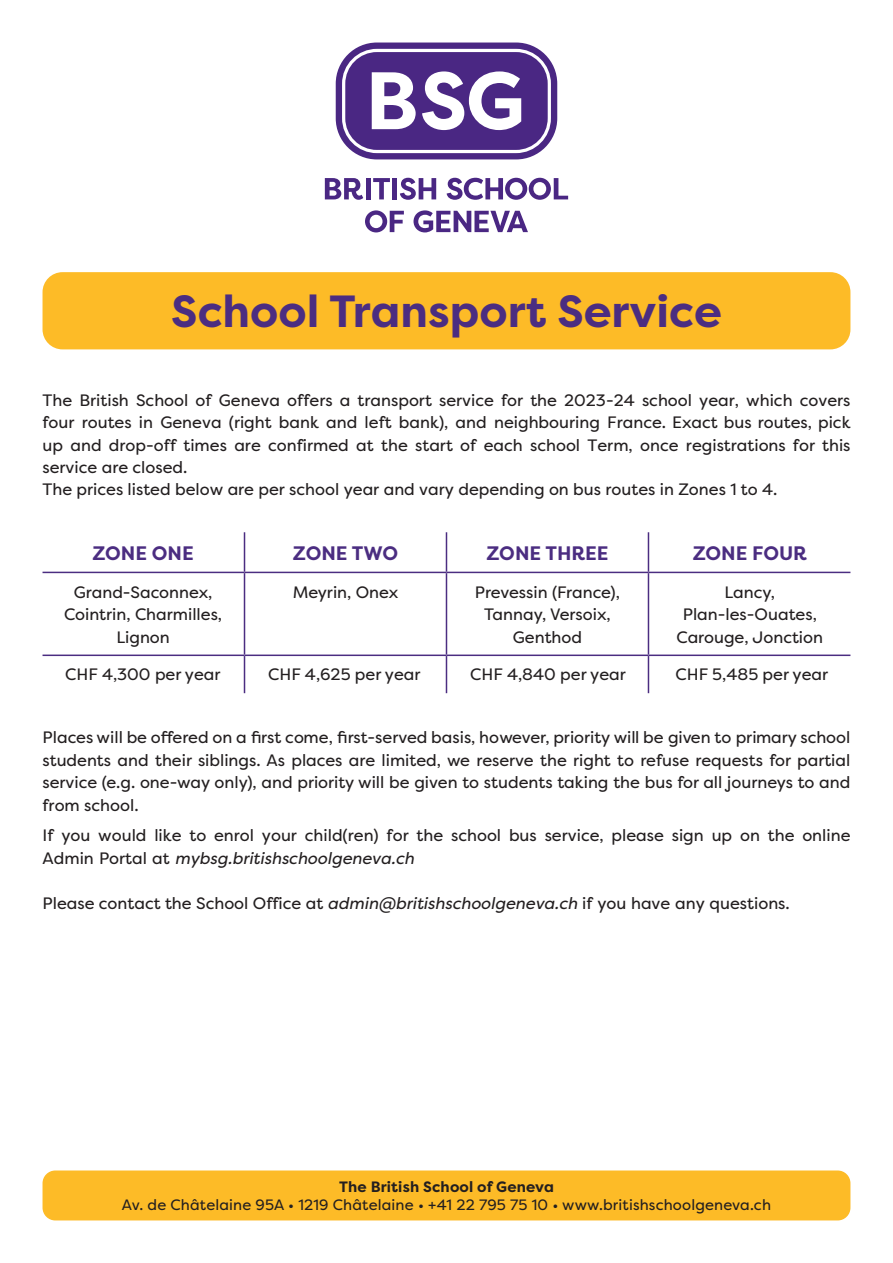
<style>
.page{position:relative;width:893px;height:1263px;background:#fff}
.page>*{position:absolute;margin:0;border:0;box-sizing:border-box;transform-origin:0 0}
.t1{font:700 45px "Filson Pro";color:#4b2d81}
.t2{font:700 19.5px "Filson Pro";color:#4b2d81}
.t3{font:16.5px/22.5px "Filson Pro";color:#231f20}
.t4{font:15px "Filson Pro";letter-spacing:.01em;color:#231f20}
.t5{font:700 15px "Filson Pro";letter-spacing:.01em;color:#231f20}
.s1{font-style:italic}
</style>
<div class="page">
<hr style="left:244px;top:532px;width:1px;height:40px;background:#4b2d81">
<hr style="left:446px;top:532px;width:1px;height:40px;background:#4b2d81">
<hr style="left:648px;top:532px;width:1px;height:40px;background:#4b2d81">
<hr style="left:43px;top:572px;width:201px;height:1px;background:#4b2d81">
<hr style="left:244px;top:572px;width:202px;height:1px;background:#4b2d81">
<hr style="left:244px;top:573px;width:1px;height:81px;background:#4b2d81">
<hr style="left:446px;top:572px;width:202px;height:1px;background:#4b2d81">
<hr style="left:446px;top:573px;width:1px;height:81px;background:#4b2d81">
<hr style="left:648px;top:572px;width:202px;height:1px;background:#4b2d81">
<hr style="left:648px;top:573px;width:1px;height:81px;background:#4b2d81">
<hr style="left:43px;top:654px;width:201px;height:2px;background:#4b2d81">
<hr style="left:244px;top:654px;width:202px;height:2px;background:#4b2d81">
<hr style="left:244px;top:656px;width:1px;height:37px;background:#4b2d81">
<hr style="left:446px;top:654px;width:202px;height:2px;background:#4b2d81">
<hr style="left:446px;top:656px;width:1px;height:37px;background:#4b2d81">
<hr style="left:648px;top:654px;width:202px;height:2px;background:#4b2d81">
<hr style="left:648px;top:656px;width:1px;height:37px;background:#4b2d81">
<div style="left:43px;top:272px;width:807px;height:77px;background:#fdbb27;border-radius:20px"></div>
<svg style="left:325px;top:178px;width:38px;height:22px"></svg>
<hr style="left:366px;top:178px;width:4px;height:21px;background:#4a2783">
<svg style="left:373px;top:178px;width:17px;height:21px"></svg>
<hr style="left:393px;top:178px;width:4px;height:21px;background:#4a2783">
<svg style="left:400px;top:178px;width:36px;height:22px"></svg>
<svg style="left:447px;top:178px;width:121px;height:22px"></svg>
<svg style="left:365px;top:210px;width:39px;height:22px"></svg>
<svg style="left:413px;top:210px;width:115px;height:22px"></svg>
<svg style="left:336px;top:43px;width:221px;height:116px"></svg>
<div style="left:43px;top:1170px;width:807px;height:50px;background:#fdbb27;border-radius:13px"></div>
<p class="t1" style="left:171px;top:283px;width:552px">School Transport Service</p>
<p class="t3" style="left:43px;top:389px;width:809px">The British School of Geneva offers a transport service for the 2023-24 school year, which covers four routes in Geneva (right bank and left bank), and neighbouring France. Exact bus routes, pick up and drop-off times are confirmed at the start of each school Term, once registrations for this service are closed.<br>The prices listed below are per school year and vary depending on bus routes in Zones 1 to 4.</p>
<p class="t2" style="left:92px;top:540px;width:103px">ZONE ONE</p>
<p class="t2" style="left:293px;top:540px;width:107px">ZONE TWO</p>
<p class="t2" style="left:486px;top:540px;width:123px">ZONE THREE</p>
<p class="t2" style="left:693px;top:540px;width:116px">ZONE FOUR</p>
<p class="t3" style="left:74px;top:580px;width:140px">Grand-Saconnex,</p>
<p class="t3" style="left:64px;top:603px;width:160px">Cointrin, Charmilles,</p>
<p class="t3" style="left:116px;top:625px;width:55px">Lignon</p>
<p class="t3" style="left:293px;top:580px;width:107px">Meyrin, Onex</p>
<p class="t3" style="left:475px;top:580px;width:147px">Prevessin (France),</p>
<p class="t3" style="left:484px;top:603px;width:128px">Tannay, Versoix,</p>
<p class="t3" style="left:513px;top:625px;width:71px">Genthod</p>
<p class="t3" style="left:725px;top:580px;width:52px">Lancy,</p>
<p class="t3" style="left:683px;top:603px;width:136px">Plan-les-Ouates,</p>
<p class="t3" style="left:676px;top:625px;width:148px">Carouge, Jonction</p>
<p class="t3" style="left:65px;top:663px;width:157px">CHF 4,300 per year</p>
<p class="t3" style="left:268px;top:663px;width:154px">CHF 4,625 per year</p>
<p class="t3" style="left:470px;top:663px;width:157px">CHF 4,840 per year</p>
<p class="t3" style="left:675px;top:663px;width:154px">CHF 5,485 per year</p>
<p class="t3" style="left:43px;top:726px;width:809px;text-align:justify">Places will be offered on a first come, first-served basis, however, priority will be given to primary school students and their siblings. As places are limited, we reserve the right to refuse requests for partial service (e.g. one-way only), and priority will be given to students taking the bus for all journeys to and from school.</p>
<p class="t3" style="left:43px;top:824px;width:809px">If you would like to enrol your child(ren) for the school bus service, please sign up on the online<br>Admin Portal at <span class="s1">mybsg.britishschoolgeneva.ch</span></p>
<p class="t3" style="left:43px;top:891px;width:749px">Please contact the School Office at <span class="s1">admin@britishschoolgeneva.ch</span> if you have any questions.</p>
<p class="t5" style="left:339px;top:1178px;width:216px">The British School of Geneva</p>
<p class="t4" style="left:122px;top:1195px;width:651px">Av. de Châtelaine 95A • 1219 Châtelaine • +41 22 795 75 10 • www.britishschoolgeneva.ch</p>
</div>
